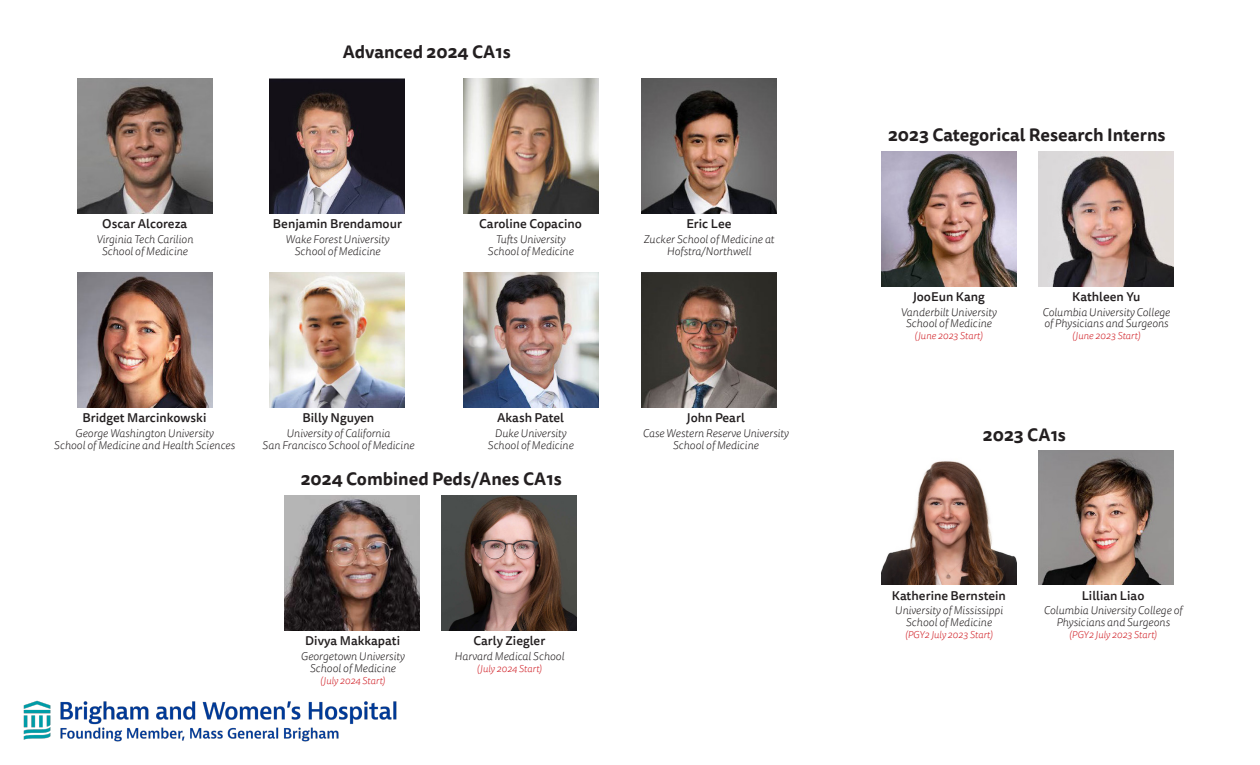
<style>
.page{position:relative;width:1260px;height:765px;background:#fff}
.page>*{position:absolute;margin:0;border:0;box-sizing:border-box;transform-origin:0 0}
.t1{font:700 17.5px "Tisa Sans Pro";color:#231f20}
.H5-_trainee_name{font:500 12.5px "Tisa Sans Pro";color:#231f20}
.H5-_med_school{font:italic 300 11.25px/11.9px "Tisa Sans Pro";color:#231f20;text-align:center}
.H6-_start_date{font:italic 300 10px "Tisa Sans Pro";color:#d1232a}
</style>
<div class="page">
<img style="left:23px;top:700px;width:374px;height:42px">
<img style="left:1039px;top:151px;width:135px;height:135px">
<img style="left:77px;top:79px;width:135px;height:135px">
<img style="left:881px;top:461px;width:135px;height:124px">
<img style="left:270px;top:79px;width:135px;height:135px">
<img style="left:1039px;top:450px;width:135px;height:135px">
<img style="left:463px;top:273px;width:135px;height:135px">
<img style="left:77px;top:273px;width:135px;height:135px">
<img style="left:641px;top:79px;width:135px;height:135px">
<img style="left:463px;top:79px;width:135px;height:135px">
<img style="left:284px;top:495px;width:135px;height:135px">
<img style="left:270px;top:273px;width:135px;height:135px">
<img style="left:641px;top:273px;width:135px;height:135px">
<img style="left:442px;top:495px;width:135px;height:135px">
<img style="left:881px;top:151px;width:135px;height:135px">
<h2 class="t1" style="left:343px;top:39px;width:169px">Advanced 2024 CA1s</h2>
<p class="H5-_trainee_name" style="left:102px;top:215px;width:86px">Oscar Alcoreza</p>
<p class="H5-_med_school" style="left:96px;top:234px;width:98px">Virginia Tech Carilion<br>School of Medicine</p>
<p class="H5-_trainee_name" style="left:273px;top:215px;width:130px">Benjamin Brendamour</p>
<p class="H5-_med_school" style="left:286px;top:234px;width:105px">Wake Forest University<br>School of Medicine</p>
<p class="H5-_trainee_name" style="left:479px;top:215px;width:104px">Caroline Copacino</p>
<p class="H5-_med_school" style="left:488px;top:234px;width:88px">Tufts University<br>School of Medicine</p>
<p class="H5-_trainee_name" style="left:686px;top:215px;width:47px">Eric Lee</p>
<p class="H5-_med_school" style="left:644px;top:234px;width:132px">Zucker School of Medicine at<br>Hofstra/Northwell</p>
<p class="H5-_trainee_name" style="left:82px;top:409px;width:125px">Bridget Marcinkowski</p>
<p class="H5-_med_school" style="left:54px;top:428px;width:182px">George Washington University<br>School of Medicine and Health Sciences</p>
<p class="H5-_trainee_name" style="left:302px;top:409px;width:73px">Billy Nguyen</p>
<p class="H5-_med_school" style="left:262px;top:428px;width:154px">University of California<br>San Francisco School of Medicine</p>
<p class="H5-_trainee_name" style="left:497px;top:409px;width:68px">Akash Patel</p>
<p class="H5-_med_school" style="left:488px;top:428px;width:88px">Duke University<br>School of Medicine</p>
<h2 class="t1" style="left:301px;top:466px;width:263px">2024 Combined Peds/Anes CA1s</h2>
<p class="H5-_trainee_name" style="left:305px;top:632px;width:96px">Divya Makkapati</p>
<p class="H5-_med_school" style="left:301px;top:650px;width:105px">Georgetown University<br>School of Medicine</p>
<p class="H6-_start_date" style="left:320px;top:674px;width:67px">(July 2024 Start)</p>
<p class="H5-_trainee_name" style="left:473px;top:632px;width:73px">Carly Ziegler</p>
<p class="H5-_med_school" style="left:454px;top:650px;width:111px">Harvard Medical School</p>
<p class="H6-_start_date" style="left:477px;top:662px;width:67px">(July 2024 Start)</p>
<p class="H5-_trainee_name" style="left:687px;top:409px;width:60px">John Pearl</p>
<p class="H5-_med_school" style="left:643px;top:428px;width:148px">Case Western Reserve University<br>School of Medicine</p>
<h2 class="t1" style="left:888px;top:122px;width:279px">2023 Categorical Research Interns</h2>
<p class="H5-_trainee_name" style="left:913px;top:288px;width:74px">JooEun Kang</p>
<p class="H5-_med_school" style="left:901px;top:306px;width:97px">Vanderbilt University<br>School of Medicine</p>
<p class="H6-_start_date" style="left:915px;top:330px;width:70px">(June 2023 Start)</p>
<p class="H5-_trainee_name" style="left:1072px;top:288px;width:70px">Kathleen Yu</p>
<p class="H5-_med_school" style="left:1042px;top:306px;width:129px;text-align:left">Columbia University College of Physicians and Surgeons</p>
<p class="H6-_start_date" style="left:1072px;top:330px;width:70px">(June 2023 Start)</p>
<h2 class="t1" style="left:983px;top:421px;width:85px">2023 CA1s</h2>
<p class="H5-_trainee_name" style="left:892px;top:587px;width:116px">Katherine Bernstein</p>
<p class="H5-_med_school" style="left:895px;top:605px;width:109px">University of Mississippi<br>School of Medicine</p>
<p class="H6-_start_date" style="left:905px;top:628px;width:89px">(PGY2 July 2023 Start)</p>
<p class="H5-_trainee_name" style="left:1082px;top:587px;width:64px">Lillian Liao</p>
<p class="H5-_med_school" style="left:1044px;top:605px;width:140px">Columbia University College of<br>Physicians and Surgeons</p>
<p class="H6-_start_date" style="left:1069px;top:628px;width:89px">(PGY2 July 2023 Start)</p>
</div>
